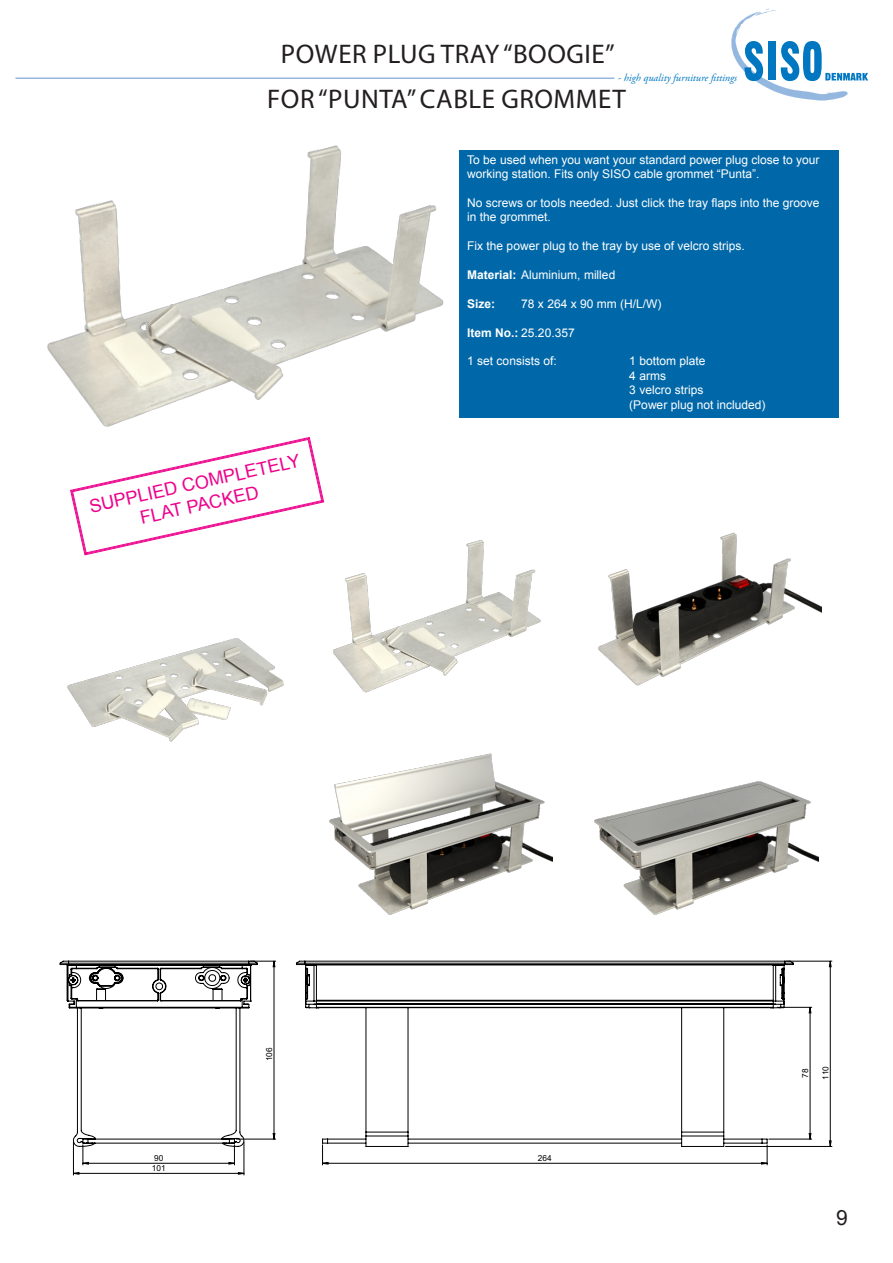
<style>
.page{position:relative;width:893px;height:1263px;background:#fff}
.page>*{position:absolute;margin:0;border:0;box-sizing:border-box;transform-origin:0 0}
.t1{font:27px/45px "Myriad Pro";letter-spacing:.02em;color:#231f20;text-align:center}
.t2{font:21px "Arial";color:#231f20}
.t3{font:18.15px/21.8px "Arial";color:#ed028c;text-align:center}
.t4{font:12px/14.4px "Arial";color:#fff}
.t5{font:700 12px "Arial";color:#fff}
.t6{font:italic 10.5px "Adobe Garamond Pro";color:#0077c0}
.t7{font:8.25px/10.1px "Arial";color:#000}
.s1{font-weight:700}
</style>
<div class="page">
<hr style="left:15px;top:78px;width:599px;height:1px;background:#94b7e0">
<svg style="left:731px;top:9px;width:137px;height:92px"></svg>
<img style="left:47px;top:145px;width:397px;height:282px">
<div style="left:459px;top:150px;width:380px;height:268px;background:#0068a9"></div>
<hr style="left:73px;top:1142px;width:1px;height:33px;background:#000">
<hr style="left:244px;top:1142px;width:1px;height:33px;background:#000">
<hr style="left:725px;top:1146px;width:107px;height:1px;background:#000">
<hr style="left:786px;top:961px;width:46px;height:1px;background:#000">
<svg style="left:794px;top:961px;width:37px;height:185px"></svg>
<svg style="left:809px;top:1007px;width:2px;height:132px"></svg>
<svg style="left:768px;top:961px;width:26px;height:179px"></svg>
<svg style="left:60px;top:961px;width:708px;height:213px"></svg>
<img style="left:329px;top:753px;width:224px;height:162px">
<img style="left:598px;top:532px;width:224px;height:154px">
<img style="left:324px;top:501px;width:217px;height:192px">
<img style="left:594px;top:781px;width:224px;height:134px">
<img style="left:67px;top:638px;width:217px;height:104px">
<svg style="left:70px;top:437px;width:254px;height:119px"></svg>
<h1 class="t1" style="left:267px;top:31px;width:360px">POWER PLUG TRAY “BOOGIE”<br>FOR “PUNTA” CABLE GROMMET</h1>
<p class="t6" style="left:618px;top:71px;width:121px">- high quality furniture fittings</p>
<h3 class="t3" style="left:87px;top:495px;width:217px;rotate:-12deg">SUPPLIED COMPLETELY<br>FLAT PACKED</h3>
<p class="t4" style="left:467px;top:152px;width:354px">To be used when you want your standard power plug close to your working station. Fits only SISO cable grommet “Punta”.</p>
<p class="t4" style="left:467px;top:196px;width:354px">No screws or tools needed. Just click the tray flaps into the groove in the grommet.</p>
<p class="t4" style="left:467px;top:239px;width:279px">Fix the power plug to the tray by use of velcro strips.</p>
<p class="t4" style="left:467px;top:268px;width:150px"><span class="s1">Material:</span> Aluminium, milled</p>
<p class="t5" style="left:467px;top:296px;width:30px">Size:</p>
<p class="t4" style="left:521px;top:296px;width:142px">78 x 264 x 90 mm (H/L/W)</p>
<p class="t4" style="left:467px;top:325px;width:109px"><span class="s1">Item No.:</span> 25.20.357</p>
<p class="t4" style="left:467px;top:354px;width:91px">1 set consists of:</p>
<p class="t4" style="left:629px;top:354px;width:138px">1 bottom plate<br>4 arms<br>3 velcro strips<br>(Power plug not included)</p>
<p class="t7" style="left:152px;top:1153px;width:15px">90<br>101</p>
<p class="t7" style="left:264px;top:1061px;width:15px;rotate:-90deg">106</p>
<p class="t7" style="left:538px;top:1153px;width:15px">264</p>
<p class="t7" style="left:800px;top:1078px;width:11px;rotate:-90deg">78</p>
<p class="t7" style="left:820px;top:1080px;width:15px;rotate:-90deg">110</p>
<h2 class="t2" style="left:836px;top:1203px;width:13px">9</h2>
</div>
